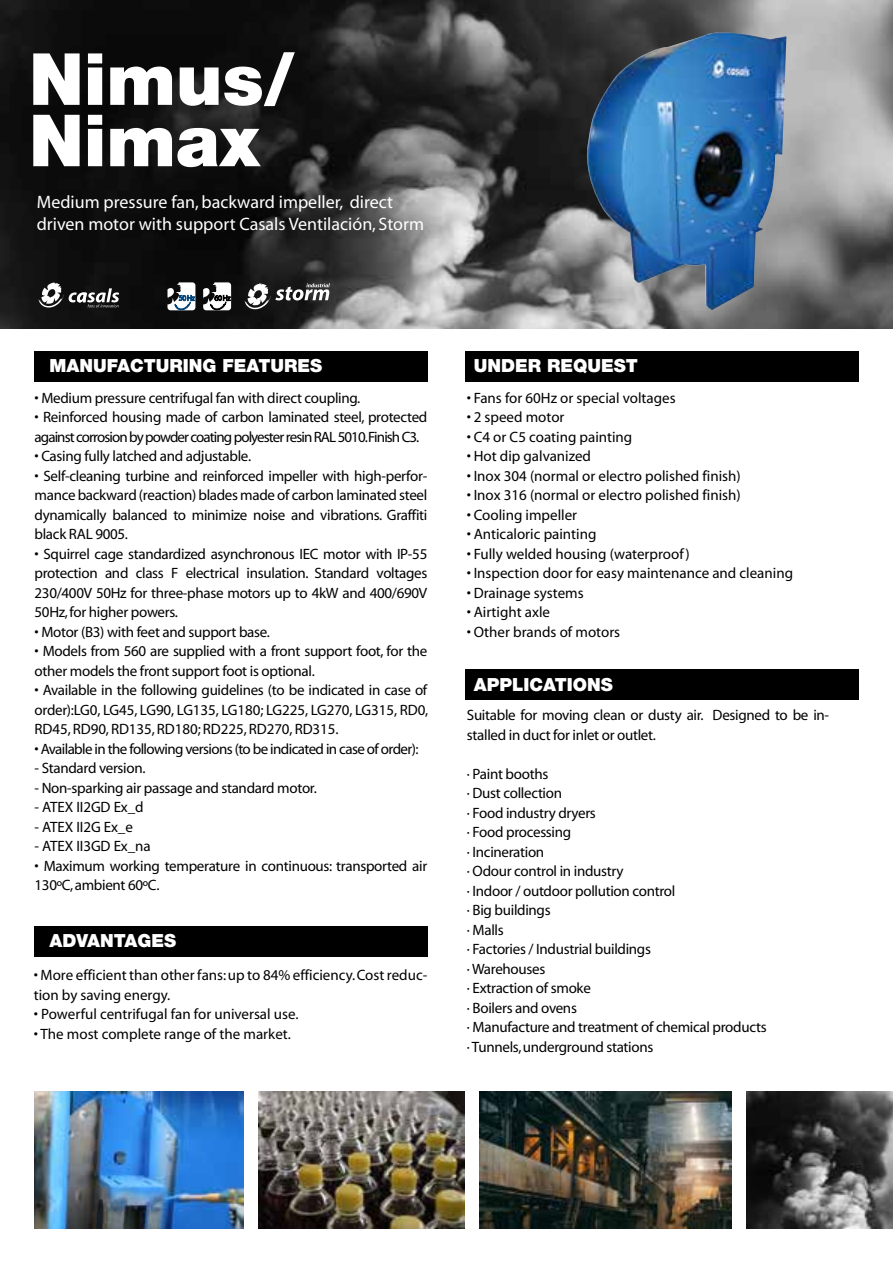
<style>
.page{position:relative;width:893px;height:1263px;background:#fff}
.page>*{position:absolute;margin:0;border:0;box-sizing:border-box;transform-origin:0 0}
.t1{font:900 72px/61.3px "Helvetica Neue LT Com";color:#fff}
.t2{font:18px/21.6px "Myriad";color:#fff}
.t3{font:900 18px "Helvetica Neue LT Com";color:#fff}
.t4{font:15px/19.5px "Myriad";letter-spacing:-.02em;color:#000}
.t5{font:15px/19.5px "Myriad";color:#000}
.t6{font:15px/19.5px "Myriad";letter-spacing:-.06em;color:#000}
.t7{font:15px "Myriad";letter-spacing:-.04em;color:#000}
</style>
<div class="page">
<img style="left:0;top:0;width:893px;height:328px">
<svg style="left:39px;top:282px;width:80px;height:25px"></svg>
<svg style="left:245px;top:283px;width:85px;height:26px"></svg>
<svg style="left:167px;top:282px;width:28px;height:47px"></svg>
<svg style="left:203px;top:282px;width:28px;height:47px"></svg>
<img style="left:586px;top:32px;width:201px;height:278px">
<img style="left:34px;top:1091px;width:210px;height:138px">
<img style="left:258px;top:1091px;width:206px;height:138px">
<img style="left:479px;top:1091px;width:252px;height:138px">
<img style="left:746px;top:1091px;width:147px;height:138px">
<div style="left:34px;top:351px;width:393px;height:31px;background:#000"></div>
<div style="left:465px;top:351px;width:394px;height:31px;background:#000"></div>
<div style="left:465px;top:669px;width:394px;height:30px;background:#000"></div>
<div style="left:34px;top:926px;width:393px;height:31px;background:#000"></div>
<h1 class="t1" style="left:29px;top:48px;width:267px">Nimus/<br>Nimax</h1>
<p class="t2" style="left:37px;top:192px;width:389px">Medium pressure fan, backward impeller, direct driven motor with support Casals Ventilación, Storm</p>
<p class="t3" style="left:50px;top:354px;width:274px">MANUFACTURING FEATURES</p>
<p class="t3" style="left:474px;top:354px;width:166px">UNDER REQUEST</p>
<p class="t4" style="left:35px;top:389px;width:327px">• Medium pressure centrifugal fan with direct coupling.</p>
<p class="t6" style="left:35px;top:408px;width:394px">• Reinforced housing made of carbon laminated steel, protected against corrosion by powder coating polyester resin RAL 5010.Finish C3.</p>
<p class="t4" style="left:35px;top:447px;width:218px">• Casing fully latched and adjustable.</p>
<p class="t4" style="left:35px;top:467px;width:394px;text-align:justify">• Self-cleaning turbine and reinforced impeller with high-perfor&shy;mance backward (reaction) blades made of carbon laminated steel dynamically balanced to minimize noise and vibrations. Graffiti black RAL 9005.</p>
<p class="t4" style="left:35px;top:545px;width:394px;text-align:justify">• Squirrel cage standardized asynchronous IEC motor with IP-55 protection and class F electrical insulation. Standard voltages 230/400V 50Hz for three-phase motors up to 4kW and 400/690V 50Hz, for higher powers.</p>
<p class="t4" style="left:35px;top:623px;width:237px">• Motor (B3) with feet and support base.</p>
<p class="t4" style="left:35px;top:642px;width:394px">• Models from 560 are supplied with a front support foot, for the other models the front support foot is optional.</p>
<p class="t4" style="left:35px;top:681px;width:395px;text-align:justify">• Available in the following guidelines (to be indicated in case of order):LG0, LG45, LG90, LG135, LG180; LG225, LG270, LG315, RD0, RD45, RD90, RD135, RD180; RD225, RD270, RD315.</p>
<p class="t7" style="left:35px;top:741px;width:385px">• Available in the following versions (to be indicated in case of order):</p>
<p class="t4" style="left:35px;top:759px;width:112px">- Standard version.</p>
<p class="t4" style="left:35px;top:779px;width:284px">- Non-sparking air passage and standard motor.</p>
<p class="t4" style="left:35px;top:798px;width:111px">- ATEX II2GD Ex_d</p>
<p class="t4" style="left:35px;top:818px;width:100px">- ATEX II2G Ex_e</p>
<p class="t4" style="left:35px;top:837px;width:118px">- ATEX II3GD Ex_na</p>
<p class="t4" style="left:35px;top:857px;width:394px">• Maximum working temperature in continuous: transported air<br>130ºC, ambient 60ºC.</p>
<p class="t5" style="left:467px;top:389px;width:210px">• Fans for 60Hz or special voltages</p>
<p class="t5" style="left:467px;top:408px;width:99px">• 2 speed motor</p>
<p class="t5" style="left:467px;top:428px;width:167px">• C4 or C5 coating painting</p>
<p class="t5" style="left:467px;top:447px;width:126px">• Hot dip galvanized</p>
<p class="t5" style="left:467px;top:467px;width:275px">• Inox 304 (normal or electro polished finish)</p>
<p class="t5" style="left:467px;top:486px;width:275px">• Inox 316 (normal or electro polished finish)</p>
<p class="t5" style="left:467px;top:506px;width:112px">• Cooling impeller</p>
<p class="t5" style="left:467px;top:525px;width:131px">• Anticaloric painting</p>
<p class="t5" style="left:467px;top:545px;width:224px">• Fully welded housing (waterproof)</p>
<p class="t5" style="left:467px;top:564px;width:328px">• Inspection door for easy maintenance and cleaning</p>
<p class="t5" style="left:467px;top:584px;width:118px">• Drainage systems</p>
<p class="t5" style="left:467px;top:603px;width:85px">• Airtight axle</p>
<p class="t5" style="left:467px;top:623px;width:155px">• Other brands of motors</p>
<p class="t3" style="left:474px;top:673px;width:141px">APPLICATIONS</p>
<p class="t4" style="left:467px;top:706px;width:364px">Suitable for moving clean or dusty air. Designed to be in&shy;stalled in duct for inlet or outlet.</p>
<p class="t4" style="left:467px;top:764px;width:301px">· Paint booths<br>· Dust collection<br>· Food industry dryers<br>· Food processing<br>· Incineration<br>· Odour control in industry<br>· Indoor / outdoor pollution control<br>· Big buildings<br>· Malls<br>· Factories / Industrial buildings<br>· Warehouses<br>· Extraction of smoke<br>· Boilers and ovens<br>· Manufacture and treatment of chemical products · Tunnels, underground stations</p>
<p class="t3" style="left:50px;top:929px;width:128px">ADVANTAGES</p>
<p class="t5" style="left:34px;top:966px;width:395px">• More efficient than other fans: up to 84% efficiency. Cost reduc&shy;tion by saving energy.</p>
<p class="t5" style="left:34px;top:1005px;width:266px">• Powerful centrifugal fan for universal use.</p>
<p class="t5" style="left:34px;top:1024px;width:259px">• The most complete range of the market.</p>
</div>
